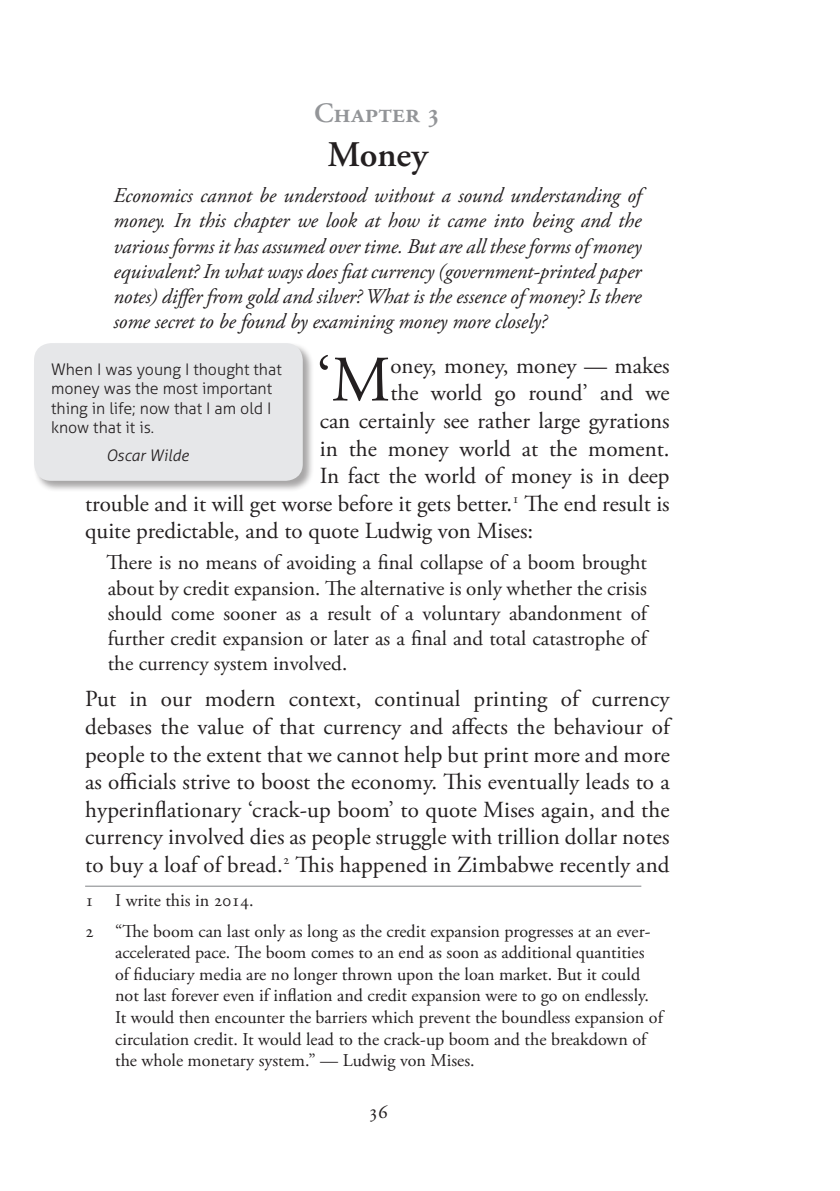
<style>
.page{position:relative;width:840px;height:1191px;background:#fff}
.page>*{position:absolute;margin:0;border:0;box-sizing:border-box;transform-origin:0 0}
._1st_para_drop_cap{font:64.6px "Adobe Garamond Pro";color:#231f20}
.headline{font:600 36px "Adobe Garamond Pro";color:#231f20}
.Chapter_number{font:600 28px "Adobe Garamond Pro";color:#939598}
._1st_para{font:23px/27.6px "Adobe Garamond Pro";letter-spacing:.01em;color:#231f20;text-align:justify}
._1st_para_drop_cap-2{font:23px "Adobe Garamond Pro";color:#231f20}
.chapter_blurb{font:italic 21px/25.2px "Adobe Garamond Pro";letter-spacing:-.005em;color:#231f20;text-align:justify}
.quote{font:21px/25.2px "Adobe Garamond Pro";color:#231f20;text-align:justify}
.bullet_No{font:20px "Adobe Garamond Pro";color:#231f20}
.footnote{font:18px/21.6px "Adobe Garamond Pro";color:#231f20}
.footnote_1st{font:18px "Adobe Garamond Pro";color:#231f20}
.box_quote{font:300 16px/19.2px "Aller";color:#231f20}
.box_quote-2{font:italic 300 16px "Aller";color:#231f20}
</style>
<div class="page">
<div style="left:33px;top:342px;width:281px;height:150px;background:#231f20;opacity:.4"></div>
<div style="left:34px;top:343px;width:268px;height:138px;background:#e6e7e9;border-radius:17px"></div>
<hr style="left:85px;top:885px;width:556px;height:1px;background:#808285">
<p class="Chapter_number" style="left:314px;top:97px;width:128px">Chapter 3</p>
<p class="headline" style="left:327px;top:133px;width:102px">Money</p>
<p class="chapter_blurb" style="left:113px;top:183px;width:529px">Economics cannot be understood without a sound understanding of money. In this chapter we look at how it came into being and the various forms it has assumed over time. But are all these forms of money equivalent? In what ways does fiat currency (government-printed paper notes) differ from gold and silver? What is the essence of money? Is there some secret to be found by examining money more closely?</p>
<p class="_1st_para_drop_cap" style="left:316px;top:341px;width:76px">‘M</p>
<p class="_1st_para_drop_cap-2" style="left:390px;top:352px;width:280px">oney, money, money — makes</p>
<p class="box_quote" style="left:51px;top:360px;width:232px">When I was young I thought that money was the most important thing in life; now that I am old I know that it is.</p>
<p class="box_quote-2" style="left:106px;top:445px;width:84px">Oscar Wilde</p>
<p class="_1st_para_drop_cap-2" style="left:390px;top:379px;width:280px">the world go round’ and we</p>
<p class="_1st_para_drop_cap-2" style="left:319px;top:407px;width:351px">can certainly see rather large gyrations</p>
<p class="_1st_para_drop_cap-2" style="left:319px;top:434px;width:351px">in the money world at the moment.</p>
<p class="_1st_para_drop_cap-2" style="left:319px;top:462px;width:351px">In fact the world of money is in deep</p>
<p class="_1st_para_drop_cap-2" style="left:85px;top:490px;width:585px">trouble and it will get worse before it gets better.<sup>1</sup> The end result is</p>
<p class="_1st_para_drop_cap-2" style="left:85px;top:517px;width:449px">quite predictable, and to quote Ludwig von Mises:</p>
<p class="quote" style="left:106px;top:551px;width:541px">There is no means of avoiding a final collapse of a boom brought about by credit expansion. The alternative is only whether the crisis should come sooner as a result of a voluntary abandonment of further credit expansion or later as a final and total catastrophe of the currency system involved.</p>
<p class="_1st_para" style="left:85px;top:686px;width:586px">Put in our modern context, continual printing of currency debases the value of that currency and affects the behaviour of people to the extent that we cannot help but print more and more as officials strive to boost the economy. This eventually leads to a hyperinflationary ‘crack-up boom’ to quote Mises again, and the currency involved dies as people struggle with trillion dollar notes to buy a loaf of bread.<sup>2</sup> This happened in Zimbabwe recently and</p>
<p class="footnote_1st" style="left:85px;top:890px;width:170px">1 I write this in 2014.</p>
<p class="footnote" style="left:115px;top:920px;width:549px;text-indent:-30px">2 “The boom can last only as long as the credit expansion progresses at an ever&shy;accelerated pace. The boom comes to an end as soon as additional quantities of fiduciary media are no longer thrown upon the loan market. But it could not last forever even if inflation and credit expansion were to go on endlessly.<br>It would then encounter the barriers which prevent the boundless expansion of circulation credit. It would lead to the crack-up boom and the breakdown of the whole monetary system.” — Ludwig von Mises.</p>
<p class="bullet_No" style="left:368px;top:1099px;width:21px">36</p>
</div>
